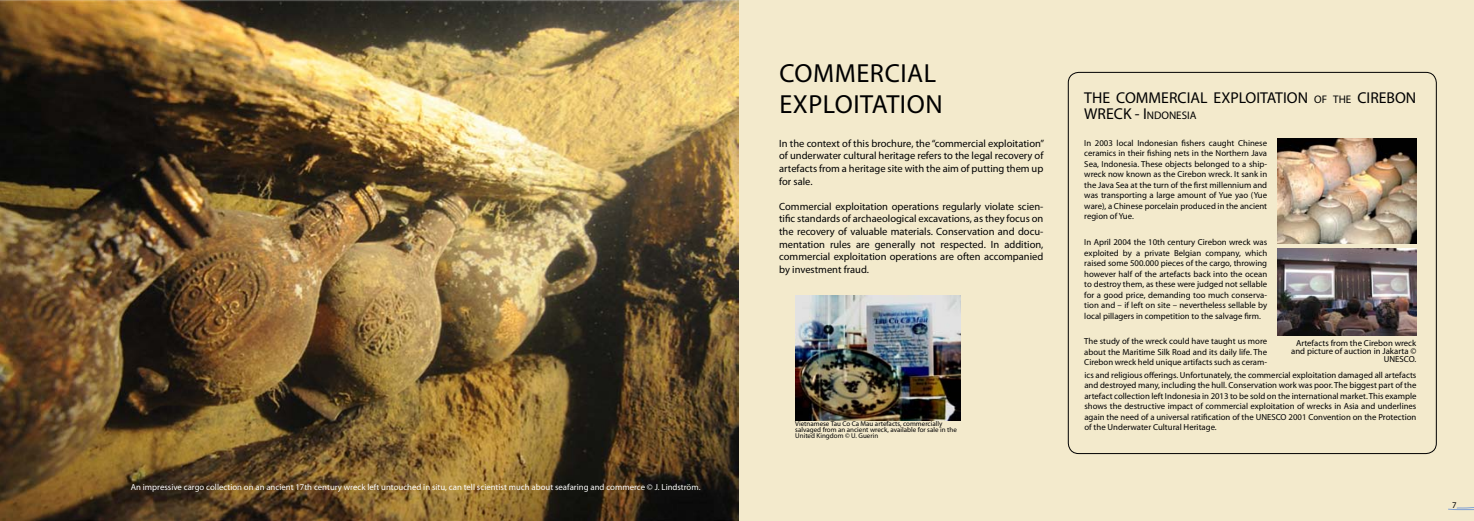
<style>
.page{position:relative;width:1474px;height:521px;background:#fff}
.page>*{position:absolute;margin:0;border:0;box-sizing:border-box;transform-origin:0 0}
.t1{font:26.25px/31.5px "Myriad Pro";letter-spacing:.02em;color:#000}
.t2{font:15.75px "Myriad Pro";color:#000}
.t3{font:11.03px "Myriad Pro";color:#000}
.t4{font:10.5px/12.6px "Myriad Pro";color:#000;text-align:justify}
.t5{font:8.75px/10.5px "Myriad Pro";color:#000;text-align:justify}
.t6{font:8.75px "Myriad Pro";color:#fff}
.t7{font:7px/6.1px "Myriad Pro";color:#000}
.s1{font-size:11.03px}
.s2{font-size:15.75px}
</style>
<div class="page">
<div style="left:737px;top:0;width:736px;height:521px;background:#f3eacc"></div>
<svg style="left:1448px;top:507px;width:25px;height:3px"></svg>
<div style="left:1067px;top:72px;width:369px;height:382px;border:1px solid #000;border-radius:10px"></div>
<img style="left:1277px;top:139px;width:139px;height:104px">
<img style="left:1277px;top:248px;width:139px;height:88px">
<img style="left:795px;top:295px;width:165px;height:125px">
<img style="left:0;top:0;width:738px;height:521px">
<p class="t6" style="left:131px;top:482px;width:571px">An impressive cargo collection on an ancient 17th century wreck left untouched in situ, can tell scientist much about seafaring and commerce © J. Lindström.</p>
<h1 class="t1" style="left:779px;top:57px;width:165px">COMMERCIAL<br>EXPLOITATION</h1>
<p class="t4" style="left:779px;top:137px;width:267px">In the context of this brochure, the “commercial exploitation” of underwater cultural heritage refers to the legal recovery of artefacts from a heritage site with the aim of putting them up for sale.</p>
<p class="t4" style="left:779px;top:200px;width:266px">Commercial exploitation operations regularly violate scien&shy;tific standards of archaeological excavations, as they focus on the recovery of valuable materials. Conservation and docu&shy;mentation rules are generally not respected. In addition, commercial exploitation operations are often accompanied by investment fraud.</p>
<p class="t7" style="left:795px;top:420px;width:163px">Vietnamese Tau Co Ca Mau artefacts, commercially salvaged from an ancient wreck, available for sale in the<br>United Kingdom © U. Guerin</p>
<h2 class="t2" style="left:1084px;top:88px;width:333px">THE COMMERCIAL EXPLOITATION <span class="s1">OF THE</span> CIREBON</h2>
<p class="t3" style="left:1084px;top:108px;width:91px"><span class="s2">WRECK - I</span>NDONESIA</p>
<p class="t5" style="left:1084px;top:137px;width:184px">In 2003 local Indonesian fishers caught Chinese ceramics in their fishing nets in the Northern Java Sea, Indonesia. These objects belonged to a ship&shy;wreck now known as the Cirebon wreck. It sank in the Java Sea at the turn of the first millennium and was transporting a large amount of Yue yao (Yue ware), a Chinese porcelain produced in the ancient region of Yue.</p>
<p class="t5" style="left:1084px;top:237px;width:184px">In April 2004 the 10th century Cirebon wreck was exploited by a private Belgian company, which raised some 500.000 pieces of the cargo, throwing however half of the artefacts back into the ocean to destroy them, as these were judged not sellable for a good price, demanding too much conserva&shy;tion and – if left on site – nevertheless sellable by local pillagers in competition to the salvage firm.</p>
<p class="t5" style="left:1084px;top:336px;width:184px">The study of the wreck could have taught us more about the Maritime Silk Road and its daily life. The Cirebon wreck held unique artifacts such as ceram-</p>
<p class="t5" style="left:1291px;top:339px;width:127px;line-height:7.9px;text-align:right">Artefacts from the Cirebon wreck and picture of auction in Jakarta ©<br>UNESCO.</p>
<p class="t5" style="left:1084px;top:369px;width:333px">ics and religious offerings. Unfortunately, the commercial exploitation damaged all artefacts and destroyed many, including the hull. Conservation work was poor. The biggest part of the artefact collection left Indonesia in 2013 to be sold on the international market. This example shows the destructive impact of commercial exploitation of wrecks in Asia and underlines again the need of a universal ratification of the UNESCO 2001 Convention on the Protection of the Underwater Cultural Heritage.</p>
<p class="t5" style="left:1451px;top:500px;width:6px">7</p>
</div>
